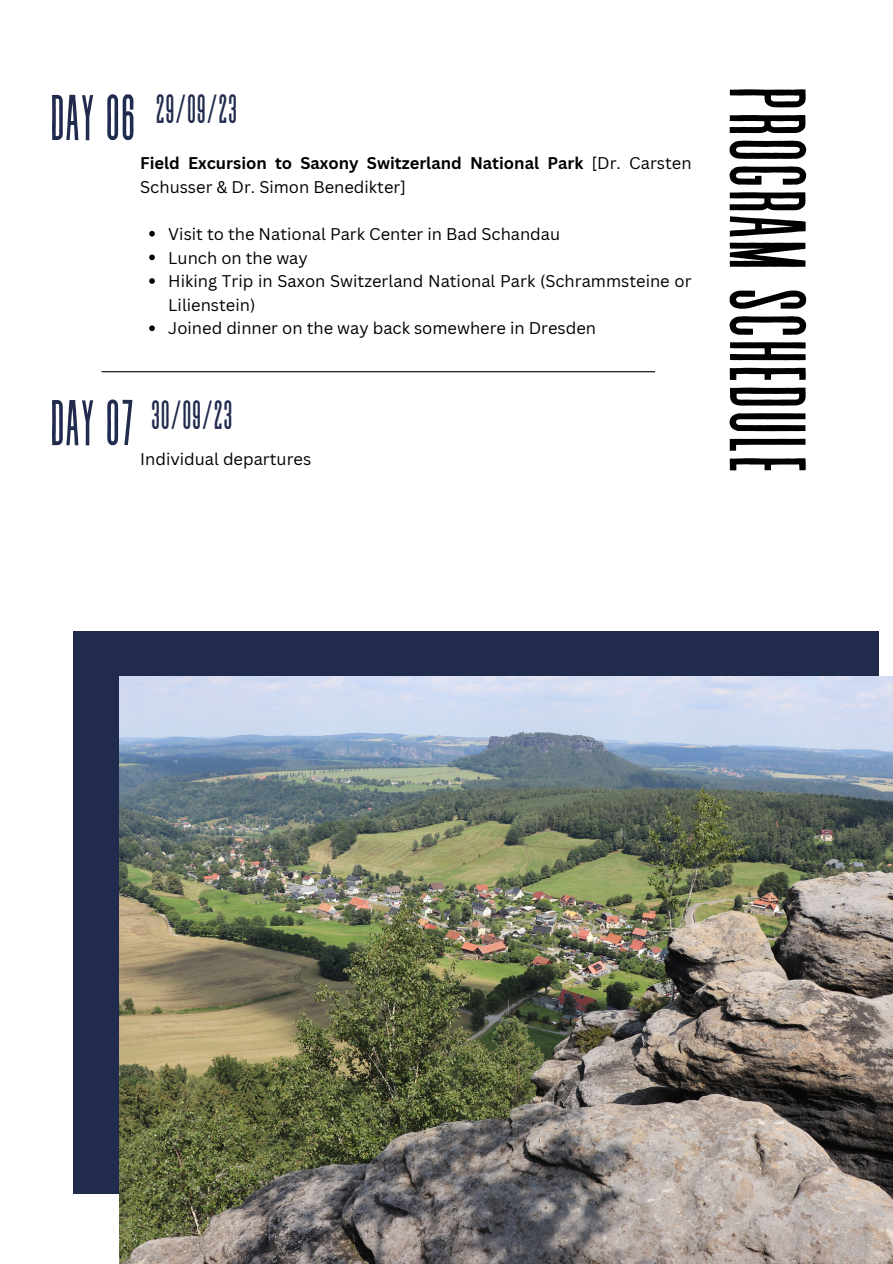
<style>
.page{position:relative;width:893px;height:1264px;background:#fff}
.page>*{position:absolute;margin:0;border:0;box-sizing:border-box;transform-origin:0 0}
.t1{font:108px "Revive 80 Tall";color:#000}
.t2{font:64.5px "Revive 80 Tall";color:#212b4e}
.t3{font:40.5px "Revive 80 Tall";color:#212b4e}
.t4{font:16.5px/23.7px "Canva Sans";color:#000}
.t5{font:700 16.5px/23.7px "Canva Sans";color:#000}
.s1{font-weight:400}
</style>
<div class="page">
<hr style="left:101px;top:371px;width:554px;height:1px;background:#000">
<div style="left:73px;top:631px;width:805px;height:562px;background:#212b4e"></div>
<img style="left:119px;top:676px;width:773px;height:587px">
<svg style="left:149px;top:231px;width:6px;height:5px"></svg>
<svg style="left:149px;top:254px;width:6px;height:6px"></svg>
<svg style="left:149px;top:278px;width:6px;height:6px"></svg>
<svg style="left:149px;top:325px;width:6px;height:6px"></svg>
<p class="t2" style="left:50px;top:85px;width:87px">DAY 06</p>
<p class="t3" style="left:156px;top:88px;width:83px">29/09/23</p>
<p class="t1" style="left:822px;top:86px;width:390px;rotate:90deg">PROGRAMSCHEDULE</p>
<p class="t5" style="left:140px;top:151px;width:553px">Field Excursion to Saxony Switzerland National Park <span class="s1">[Dr. Carsten<br>Schusser &amp; Dr. Simon Benedikter]</span></p>
<p class="t4" style="left:168px;top:222px;width:393px">Visit to the National Park Center in Bad Schandau</p>
<p class="t4" style="left:168px;top:245px;width:141px">Lunch on the way</p>
<p class="t4" style="left:168px;top:269px;width:525px">Hiking Trip in Saxon Switzerland National Park (Schrammsteine or<br>Lilienstein)</p>
<p class="t4" style="left:168px;top:316px;width:429px">Joined dinner on the way back somewhere in Dresden</p>
<p class="t2" style="left:50px;top:390px;width:86px">DAY 07</p>
<p class="t3" style="left:151px;top:395px;width:83px">30/09/23</p>
<p class="t4" style="left:140px;top:446px;width:172px">Individual departures</p>
</div>
